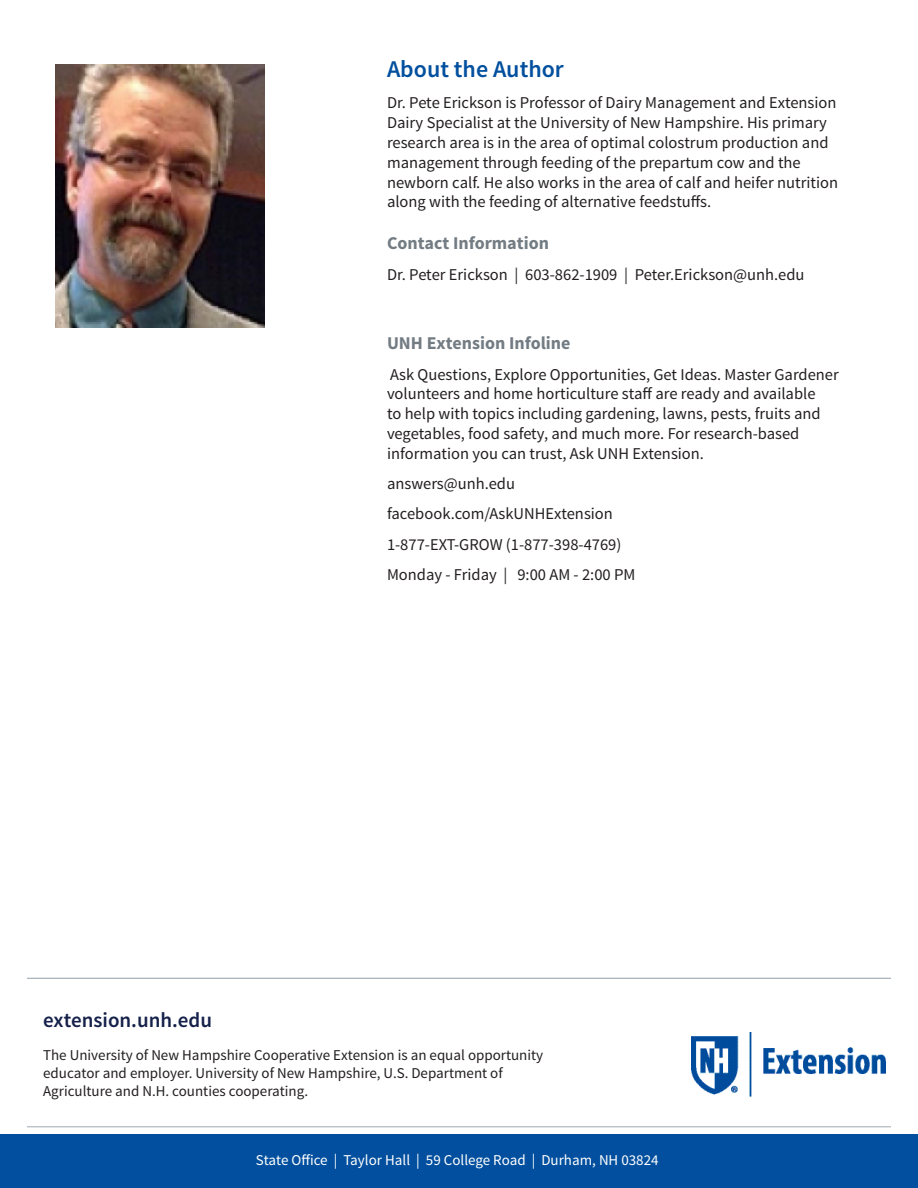
<style>
.page{position:relative;width:918px;height:1188px;background:#fff}
.page>*{position:absolute;margin:0;border:0;box-sizing:border-box;transform-origin:0 0}
.Heading_2{font:600 24px "Source Sans Pro";color:#014f9e}
.Photo_Caption{font:600 21px "Source Sans Pro";color:#15214a}
.Heading_3{font:700 18px "Source Sans Pro";color:#737c83}
.t1{font:16.5px/19.8px "Source Sans Pro";color:#231f20}
.t2{font:15px/18px "Source Sans Pro";color:#231f20}
.Photo_Caption-2{font:15px "Source Sans Pro";color:#fff}
</style>
<div class="page">
<hr style="left:27px;top:1126px;width:864px;height:1px;background:#9faab2">
<div style="left:0;top:1134px;width:918px;height:54px;background:#014f9e"></div>
<img style="left:691px;top:1032px;width:195px;height:64px">
<hr style="left:27px;top:978px;width:864px;height:1px;background:#9faab2">
<img style="left:56px;top:64px;width:209px;height:263px">
<p class="Heading_2" style="left:387px;top:53px;width:178px">About the Author</p>
<p class="t1" style="left:387px;top:93px;width:453px">Dr. Pete Erickson is Professor of Dairy Management and Extension Dairy Specialist at the University of New Hampshire. His primary research area is in the area of optimal colostrum production and management through feeding of the prepartum cow and the newborn calf. He also works in the area of calf and heifer nutrition along with the feeding of alternative feedstuffs.</p>
<p class="Heading_3" style="left:387px;top:232px;width:164px">Contact Information</p>
<p class="t1" style="left:387px;top:265px;width:419px">Dr. Peter Erickson | 603-862-1909 | Peter.Erickson@unh.edu</p>
<p class="Photo_Caption" style="left:43px;top:1007px;width:170px">extension.unh.edu</p>
<p class="Heading_3" style="left:387px;top:332px;width:185px">UNH Extension Infoline</p>
<p class="t1" style="left:387px;top:364px;width:453px">Ask Questions, Explore Opportunities, Get Ideas. Master Gardener volunteers and home horticulture staff are ready and available<br>to help with topics including gardening, lawns, pests, fruits and vegetables, food safety, and much more. For research-based information you can trust, Ask UNH Extension.</p>
<p class="t1" style="left:387px;top:474px;width:130px">answers@unh.edu</p>
<p class="t1" style="left:387px;top:504px;width:227px">facebook.com/AskUNHExtension</p>
<p class="t1" style="left:387px;top:535px;width:236px">1-877-EXT-GROW (1-877-398-4769)</p>
<p class="t1" style="left:387px;top:565px;width:250px">Monday - Friday | 9:00 AM - 2:00 PM</p>
<p class="t2" style="left:43px;top:1046px;width:502px">The University of New Hampshire Cooperative Extension is an equal opportunity educator and employer. University of New Hampshire, U.S. Department of<br>Agriculture and N.H. counties cooperating.</p>
<p class="Photo_Caption-2" style="left:256px;top:1151px;width:404px">State Office | Taylor Hall | 59 College Road | Durham, NH 03824</p>
</div>
